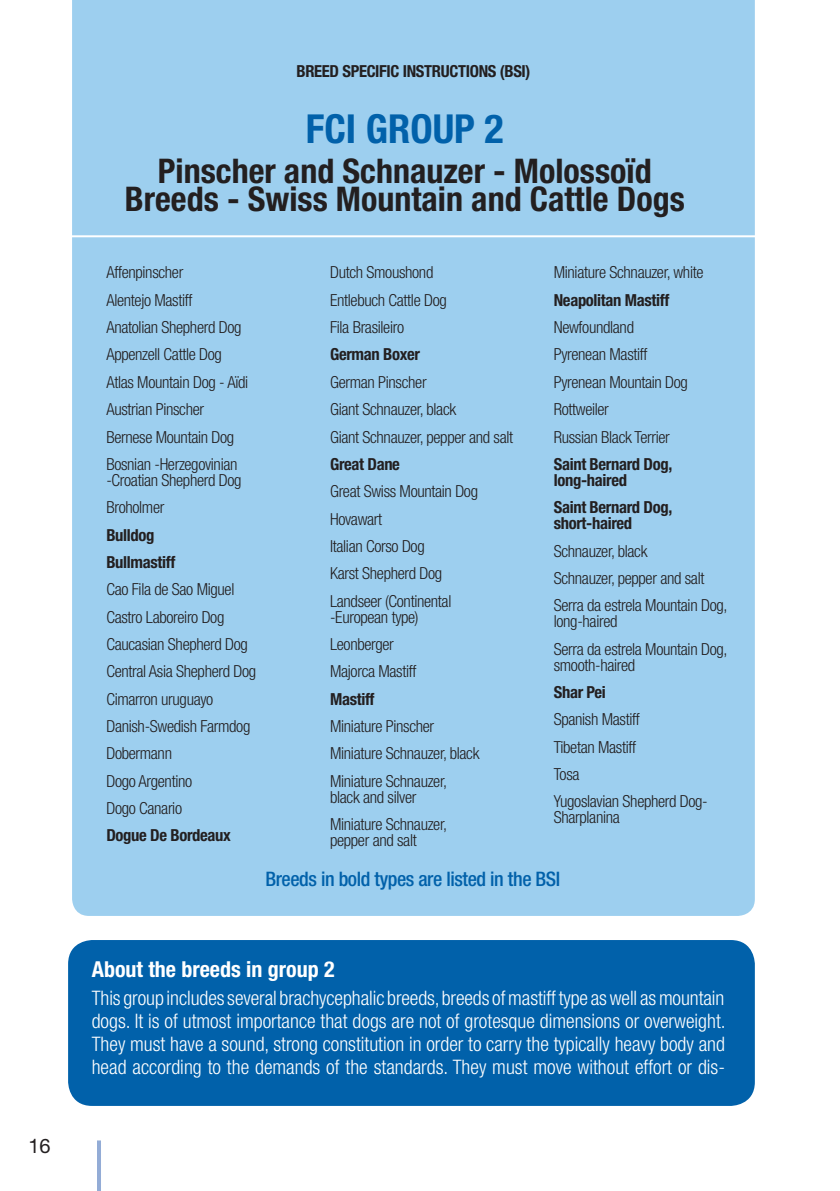
<style>
.page{position:relative;width:840px;height:1191px;background:#fff}
.page>*{position:absolute;margin:0;border:0;box-sizing:border-box;transform-origin:0 0}
.Huvudrubrik{font:700 condensed 40px "Helvetica Neue LT Std";color:#0161aa}
.Huvudrubrik_-_underr{font:700 condensed 34px/28px "Helvetica Neue LT Std";color:#231f20;text-align:center}
.Rubrik_m_färg__numme{font:700 condensed 22px "Helvetica Neue LT Std";color:#fff}
.Brödtext{font:300 condensed 20px/23px "Helvetica Neue LT Std";color:#fff;text-align:justify}
.Brödtext-2{font:500 condensed 20px "Helvetica Neue LT Std";letter-spacing:-.02em;color:#0161aa}
.t1{font:20px "Helvetica Neue LT Std";color:#231f20}
.Brödtext-3{font:300 condensed 16.6px/16px "Helvetica Neue LT Std";letter-spacing:-.02em;color:#231f20}
.Brödtext-4{font:700 condensed 16.6px/16px "Helvetica Neue LT Std";letter-spacing:-.02em;color:#231f20}
</style>
<div class="page">
<hr style="left:97px;top:1140px;width:4px;height:51px;background:#93acd6">
<div style="left:68px;top:940px;width:686px;height:166px;background:#0161aa;border-radius:24px"></div>
<div style="left:72px;top:0;width:682px;height:916px;background:#9dcfef"></div>
<hr style="left:59px;top:235px;width:720px;height:2px;background:#fff">
<p class="t1" style="left:28px;top:1134px;width:24px">16</p>
<p class="Brödtext-4" style="left:296px;top:63px;width:235px">BREED SPECIFIC INSTRUCTIONS (BSI)</p>
<p class="Huvudrubrik" style="left:306px;top:105px;width:199px">FCI GROUP 2</p>
<p class="Huvudrubrik_-_underr" style="left:125px;top:156px;width:561px">Pinscher and Schnauzer - Molossoïd<br>Breeds - Swiss Mountain and Cattle Dogs</p>
<p class="Brödtext-3" style="left:106px;top:264px;width:78px">Affenpinscher</p>
<p class="Brödtext-3" style="left:106px;top:292px;width:87px">Alentejo Mastiff</p>
<p class="Brödtext-3" style="left:106px;top:319px;width:136px">Anatolian Shepherd Dog</p>
<p class="Brödtext-3" style="left:106px;top:346px;width:117px">Appenzell Cattle Dog</p>
<p class="Brödtext-3" style="left:106px;top:374px;width:143px">Atlas Mountain Dog - Aïdi</p>
<p class="Brödtext-3" style="left:106px;top:401px;width:99px">Austrian Pinscher</p>
<p class="Brödtext-3" style="left:106px;top:428px;width:129px">Bernese Mountain Dog</p>
<p class="Brödtext-3" style="left:106px;top:456px;width:136px">Bosnian -Herzegovinian -Croatian Shepherd Dog</p>
<p class="Brödtext-3" style="left:106px;top:499px;width:59px">Broholmer</p>
<p class="Brödtext-4" style="left:106px;top:526px;width:50px">Bulldog</p>
<p class="Brödtext-4" style="left:106px;top:554px;width:70px">Bullmastiff</p>
<p class="Brödtext-3" style="left:106px;top:581px;width:129px">Cao Fila de Sao Miguel</p>
<p class="Brödtext-3" style="left:106px;top:608px;width:119px">Castro Laboreiro Dog</p>
<p class="Brödtext-3" style="left:106px;top:636px;width:143px">Caucasian Shepherd Dog</p>
<p class="Brödtext-3" style="left:106px;top:663px;width:151px">Central Asia Shepherd Dog</p>
<p class="Brödtext-3" style="left:106px;top:690px;width:108px">Cimarron uruguayo</p>
<p class="Brödtext-3" style="left:106px;top:718px;width:145px">Danish-Swedish Farmdog</p>
<p class="Brödtext-3" style="left:106px;top:745px;width:67px">Dobermann</p>
<p class="Brödtext-3" style="left:106px;top:772px;width:87px">Dogo Argentino</p>
<p class="Brödtext-3" style="left:106px;top:800px;width:77px">Dogo Canario</p>
<p class="Brödtext-4" style="left:106px;top:827px;width:126px">Dogue De Bordeaux</p>
<p class="Brödtext-3" style="left:330px;top:264px;width:105px">Dutch Smoushond</p>
<p class="Brödtext-3" style="left:330px;top:292px;width:118px">Entlebuch Cattle Dog</p>
<p class="Brödtext-3" style="left:330px;top:319px;width:75px">Fila Brasileiro</p>
<p class="Brödtext-4" style="left:330px;top:346px;width:91px">German Boxer</p>
<p class="Brödtext-3" style="left:330px;top:374px;width:98px">German Pinscher</p>
<p class="Brödtext-3" style="left:330px;top:401px;width:127px">Giant Schnauzer, black</p>
<p class="Brödtext-3" style="left:330px;top:428px;width:184px">Giant Schnauzer, pepper and salt</p>
<p class="Brödtext-4" style="left:330px;top:456px;width:71px">Great Dane</p>
<p class="Brödtext-3" style="left:330px;top:483px;width:149px">Great Swiss Mountain Dog</p>
<p class="Brödtext-3" style="left:330px;top:510px;width:54px">Hovawart</p>
<p class="Brödtext-3" style="left:330px;top:538px;width:96px">Italian Corso Dog</p>
<p class="Brödtext-3" style="left:330px;top:565px;width:114px">Karst Shepherd Dog</p>
<p class="Brödtext-3" style="left:330px;top:592px;width:123px">Landseer (Continental -European type)</p>
<p class="Brödtext-3" style="left:330px;top:636px;width:65px">Leonberger</p>
<p class="Brödtext-3" style="left:330px;top:663px;width:88px">Majorca Mastiff</p>
<p class="Brödtext-4" style="left:330px;top:690px;width:46px">Mastiff</p>
<p class="Brödtext-3" style="left:330px;top:718px;width:105px">Miniature Pinscher</p>
<p class="Brödtext-3" style="left:330px;top:745px;width:151px">Miniature Schnauzer, black</p>
<p class="Brödtext-3" style="left:330px;top:772px;width:118px">Miniature Schnauzer, black and silver</p>
<p class="Brödtext-3" style="left:330px;top:816px;width:118px">Miniature Schnauzer, pepper and salt</p>
<p class="Brödtext-3" style="left:553px;top:264px;width:151px">Miniature Schnauzer, white</p>
<p class="Brödtext-4" style="left:553px;top:292px;width:117px">Neapolitan Mastiff</p>
<p class="Brödtext-3" style="left:553px;top:319px;width:82px">Newfoundland</p>
<p class="Brödtext-3" style="left:553px;top:346px;width:95px">Pyrenean Mastiff</p>
<p class="Brödtext-3" style="left:553px;top:374px;width:136px">Pyrenean Mountain Dog</p>
<p class="Brödtext-3" style="left:553px;top:401px;width:57px">Rottweiler</p>
<p class="Brödtext-3" style="left:553px;top:428px;width:117px">Russian Black Terrier</p>
<p class="Brödtext-4" style="left:553px;top:456px;width:120px">Saint Bernard Dog, long-haired</p>
<p class="Brödtext-4" style="left:553px;top:499px;width:120px">Saint Bernard Dog, short-haired</p>
<p class="Brödtext-3" style="left:553px;top:542px;width:95px">Schnauzer, black</p>
<p class="Brödtext-3" style="left:553px;top:570px;width:152px">Schnauzer, pepper and salt</p>
<p class="Brödtext-3" style="left:553px;top:597px;width:175px">Serra da estrela Mountain Dog, long-haired</p>
<p class="Brödtext-3" style="left:553px;top:640px;width:175px">Serra da estrela Mountain Dog, smooth-haired</p>
<p class="Brödtext-4" style="left:553px;top:684px;width:53px">Shar Pei</p>
<p class="Brödtext-3" style="left:553px;top:711px;width:87px">Spanish Mastiff</p>
<p class="Brödtext-3" style="left:553px;top:738px;width:84px">Tibetan Mastiff</p>
<p class="Brödtext-3" style="left:553px;top:766px;width:27px">Tosa</p>
<p class="Brödtext-3" style="left:553px;top:793px;width:155px">Yugoslavian Shepherd Dog-<br>Sharplanina</p>
<p class="Brödtext-2" style="left:265px;top:867px;width:296px">Breeds in bold types are listed in the BSI</p>
<p class="Rubrik_m_färg__numme" style="left:92px;top:956px;width:244px">About the breeds in group 2</p>
<p class="Brödtext" style="left:92px;top:985px;width:635px">This group includes several brachycephalic breeds, breeds of mastiff type as well as mountain dogs. It is of utmost importance that dogs are not of grotesque dimensions or overweight.<br>They must have a sound, strong constitution in order to carry the typically heavy body and head according to the demands of the standards. They must move without effort or dis-</p>
</div>
